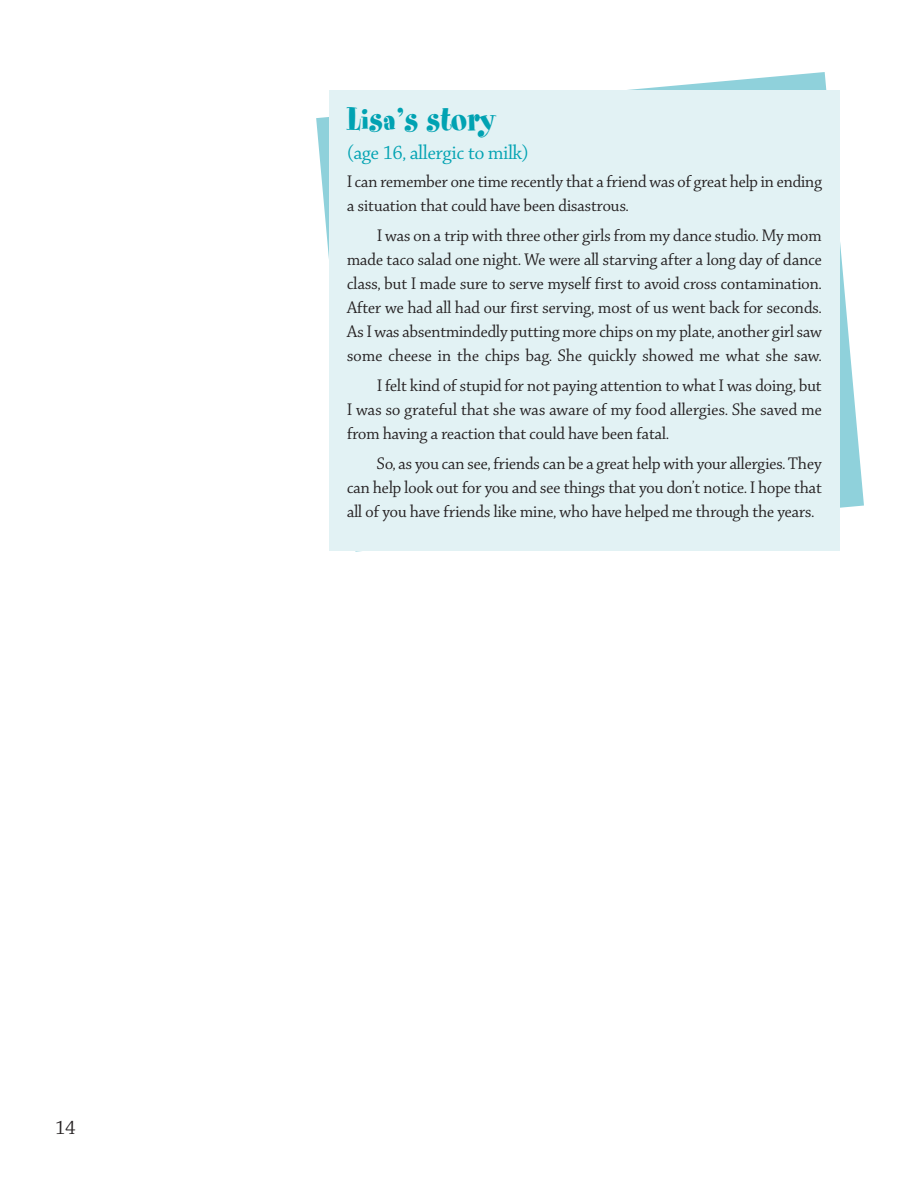
<style>
.page{position:relative;width:918px;height:1188px;background:#fff}
.page>*{position:absolute;margin:0;border:0;box-sizing:border-box;transform-origin:0 0}
.t1{font:36px "Spumoni LP";letter-spacing:.005em;color:#00a2b2}
.t2{font:21px "Chaparral Display";letter-spacing:.005em;color:#00a2b2}
.t3{font:21px "Chaparral Display";color:#231f20}
.t4{font:18px/24px "Chaparral Display";letter-spacing:.005em;color:#231f20;text-align:justify}
</style>
<div class="page">
<svg style="left:316px;top:72px;width:548px;height:480px"></svg>
<p class="t3" style="left:56px;top:1119px;width:21px">14</p>
<h1 class="t1" style="left:347px;top:106px;width:150px">Lisa’s story</h1>
<p class="t2" style="left:347px;top:143px;width:183px">(age 16, allergic to milk)</p>
<p class="t4" style="left:347px;top:171px;width:476px">I can remember one time recently that a friend was of great help in ending a situation that could have been disastrous.</p>
<p class="t4" style="left:347px;top:225px;width:476px;text-indent:30px">I was on a trip with three other girls from my dance studio. My mom made taco salad one night. We were all starving after a long day of dance class, but I made sure to serve myself first to avoid cross contamination.<br>After we had all had our first serving, most of us went back for seconds.<br>As I was absentmindedly putting more chips on my plate, another girl saw some cheese in the chips bag. She quickly showed me what she saw.</p>
<p class="t4" style="left:347px;top:375px;width:476px;text-indent:30px">I felt kind of stupid for not paying attention to what I was doing, but I was so grateful that she was aware of my food allergies. She saved me from having a reaction that could have been fatal.</p>
<p class="t4" style="left:347px;top:453px;width:476px;text-indent:30px">So, as you can see, friends can be a great help with your allergies. They can help look out for you and see things that you don’t notice. I hope that all of you have friends like mine, who have helped me through the years.</p>
</div>
